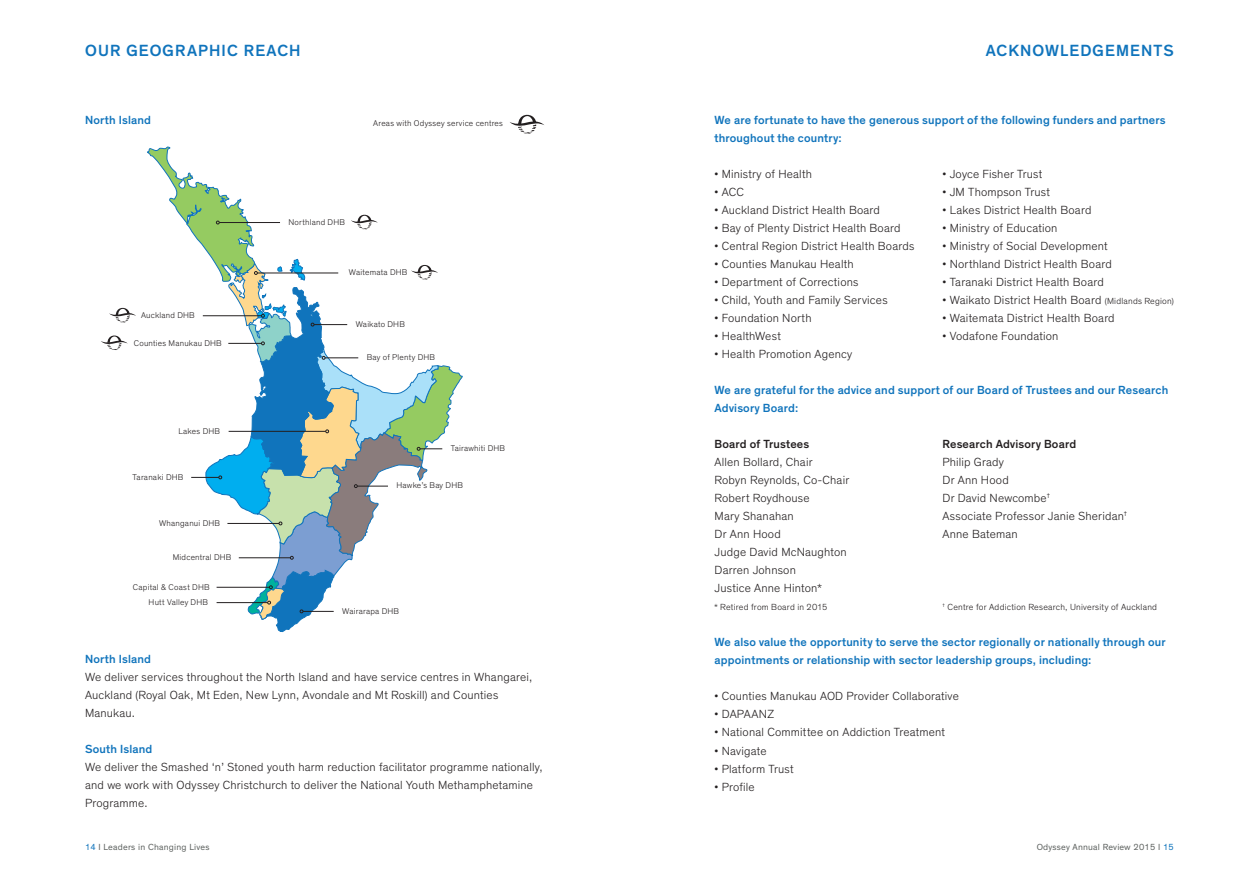
<style>
.page{position:relative;width:1259px;height:893px;background:#fff}
.page>*{position:absolute;margin:0;border:0;box-sizing:border-box;transform-origin:0 0}
.t1{font:500 16.5px "Theinhardt";letter-spacing:.065em;color:#1074bc}
.t2{font:300 12px/18px "Theinhardt";letter-spacing:.015em;color:#231f20}
.t3{font:500 12px/18px "Theinhardt";letter-spacing:.015em;color:#1074bc}
.t4{font:500 12px "Theinhardt";letter-spacing:.015em;color:#231f20}
.t5{font:300 9px "Theinhardt";letter-spacing:.02em;color:#231f20}
.t6{font:9px "Theinhardt";letter-spacing:.02em;color:#606462}
.t7{font:300 8.55px/15.5px "Theinhardt";letter-spacing:.025em;color:#231f20;text-align:right}
.s1{color:#1074bc}
.s2{font-size:9px}
</style>
<div class="page">
<svg style="left:510px;top:114px;width:34px;height:20px"></svg>
<svg style="left:109px;top:307px;width:27px;height:16px"></svg>
<svg style="left:101px;top:335px;width:27px;height:15px"></svg>
<svg style="left:147px;top:146px;width:315px;height:487px"></svg>
<h1 class="t1" style="left:85px;top:40px;width:217px">OUR GEOGRAPHIC REACH</h1>
<p class="t3" style="left:85px;top:112px;width:67px">North Island</p>
<p class="t7" style="left:373px;top:116px;width:131px">Areas with Odyssey service centres</p>
<p class="t7" style="left:288px;top:214px;width:58px">Northland DHB</p>
<p class="t7" style="left:141px;top:308px;width:55px">Auckland DHB</p>
<p class="t7" style="left:134px;top:335px;width:90px">Counties Manukau DHB</p>
<p class="t7" style="left:178px;top:423px;width:43px">Lakes DHB</p>
<p class="t7" style="left:133px;top:469px;width:52px">Taranaki DHB</p>
<p class="t7" style="left:159px;top:515px;width:62px">Whanganui DHB</p>
<p class="t7" style="left:173px;top:550px;width:60px">Midcentral DHB</p>
<p class="t7" style="left:133px;top:579px;width:78px">Capital &amp; Coast DHB<br>Hutt Valley DHB</p>
<p class="t7" style="left:349px;top:265px;width:60px">Waitemata DHB</p>
<p class="t7" style="left:356px;top:316px;width:51px">Waikato DHB</p>
<p class="t7" style="left:367px;top:350px;width:70px">Bay of Plenty DHB</p>
<p class="t7" style="left:451px;top:441px;width:56px">Tairawhiti DHB</p>
<p class="t7" style="left:396px;top:478px;width:68px">Hawke’s Bay DHB</p>
<p class="t7" style="left:342px;top:603px;width:58px">Wairarapa DHB</p>
<p class="t3" style="left:85px;top:650px;width:67px">North Island</p>
<p class="t2" style="left:85px;top:668px;width:449px">We deliver services throughout the North Island and have service centres in Whangarei,<br>Auckland (Royal Oak, Mt Eden, New Lynn, Avondale and Mt Roskill) and Counties<br>Manukau.</p>
<p class="t3" style="left:85px;top:740px;width:69px">South Island</p>
<p class="t2" style="left:85px;top:758px;width:459px">We deliver the Smashed ‘n’ Stoned youth harm reduction facilitator programme nationally, and we work with Odyssey Christchurch to deliver the National Youth Methamphetamine<br>Programme.</p>
<p class="t6" style="left:85px;top:842px;width:126px"><span class="s1">14</span> I Leaders in Changing Lives</p>
<h1 class="t1" style="left:985px;top:40px;width:189px">ACKNOWLEDGEMENTS</h1>
<p class="t3" style="left:714px;top:112px;width:452px">We are fortunate to have the generous support of the following funders and partners throughout the country:</p>
<p class="t2" style="left:714px;top:166px;width:99px">• Ministry of Health</p>
<p class="t2" style="left:714px;top:184px;width:31px">• ACC</p>
<p class="t2" style="left:714px;top:202px;width:167px">• Auckland District Health Board</p>
<p class="t2" style="left:714px;top:220px;width:188px">• Bay of Plenty District Health Board</p>
<p class="t2" style="left:714px;top:238px;width:201px">• Central Region District Health Boards</p>
<p class="t2" style="left:714px;top:256px;width:141px">• Counties Manukau Health</p>
<p class="t2" style="left:714px;top:274px;width:145px">• Department of Corrections</p>
<p class="t2" style="left:714px;top:292px;width:175px">• Child, Youth and Family Services</p>
<p class="t2" style="left:714px;top:310px;width:98px">• Foundation North</p>
<p class="t2" style="left:714px;top:328px;width:68px">• HealthWest</p>
<p class="t2" style="left:714px;top:346px;width:139px">• Health Promotion Agency</p>
<p class="t3" style="left:714px;top:382px;width:455px">We are grateful for the advice and support of our Board of Trustees and our Research<br>Advisory Board:</p>
<p class="t4" style="left:714px;top:437px;width:96px">Board of Trustees</p>
<p class="t2" style="left:714px;top:454px;width:136px">Allen Bollard, Chair<br>Robyn Reynolds, Co-Chair<br>Robert Roydhouse<br>Mary Shanahan<br>Dr Ann Hood<br>Judge David McNaughton<br>Darren Johnson<br>Justice Anne Hinton*</p>
<p class="t5" style="left:714px;top:602px;width:114px">* Retired from Board in 2015</p>
<p class="t3" style="left:714px;top:634px;width:452px">We also value the opportunity to serve the sector regionally or nationally through our appointments or relationship with sector leadership groups, including:</p>
<p class="t2" style="left:714px;top:688px;width:246px">• Counties Manukau AOD Provider Collaborative</p>
<p class="t2" style="left:714px;top:706px;width:61px">• DAPAANZ</p>
<p class="t2" style="left:714px;top:724px;width:232px">• National Committee on Addiction Treatment</p>
<p class="t2" style="left:714px;top:742px;width:54px">• Navigate</p>
<p class="t2" style="left:714px;top:760px;width:81px">• Platform Trust</p>
<p class="t2" style="left:714px;top:778px;width:42px">• Profile</p>
<p class="t2" style="left:942px;top:166px;width:101px">• Joyce Fisher Trust</p>
<p class="t2" style="left:942px;top:184px;width:109px">• JM Thompson Trust</p>
<p class="t2" style="left:942px;top:202px;width:150px">• Lakes District Health Board</p>
<p class="t2" style="left:942px;top:220px;width:116px">• Ministry of Education</p>
<p class="t2" style="left:942px;top:238px;width:167px">• Ministry of Social Development</p>
<p class="t2" style="left:942px;top:256px;width:171px">• Northland District Health Board</p>
<p class="t2" style="left:942px;top:274px;width:163px">• Taranaki District Health Board</p>
<p class="t2" style="left:942px;top:292px;width:233px">• Waikato District Health Board <span class="s2">(Midlands Region)</span></p>
<p class="t2" style="left:942px;top:310px;width:174px">• Waitemata District Health Board</p>
<p class="t2" style="left:942px;top:328px;width:117px">• Vodafone Foundation</p>
<p class="t4" style="left:942px;top:437px;width:135px">Research Advisory Board</p>
<p class="t2" style="left:942px;top:454px;width:186px">Philip Grady<br>Dr Ann Hood<br>Dr David Newcombe<sup>†<br></sup>Associate Professor Janie Sheridan<sup>†<br></sup>Anne Bateman</p>
<p class="t5" style="left:942px;top:602px;width:216px"><sup>†</sup> Centre for Addiction Research, University of Auckland</p>
<p class="t6" style="left:1036px;top:842px;width:139px">Odyssey Annual Review 2015 I <span class="s1">15</span></p>
</div>
